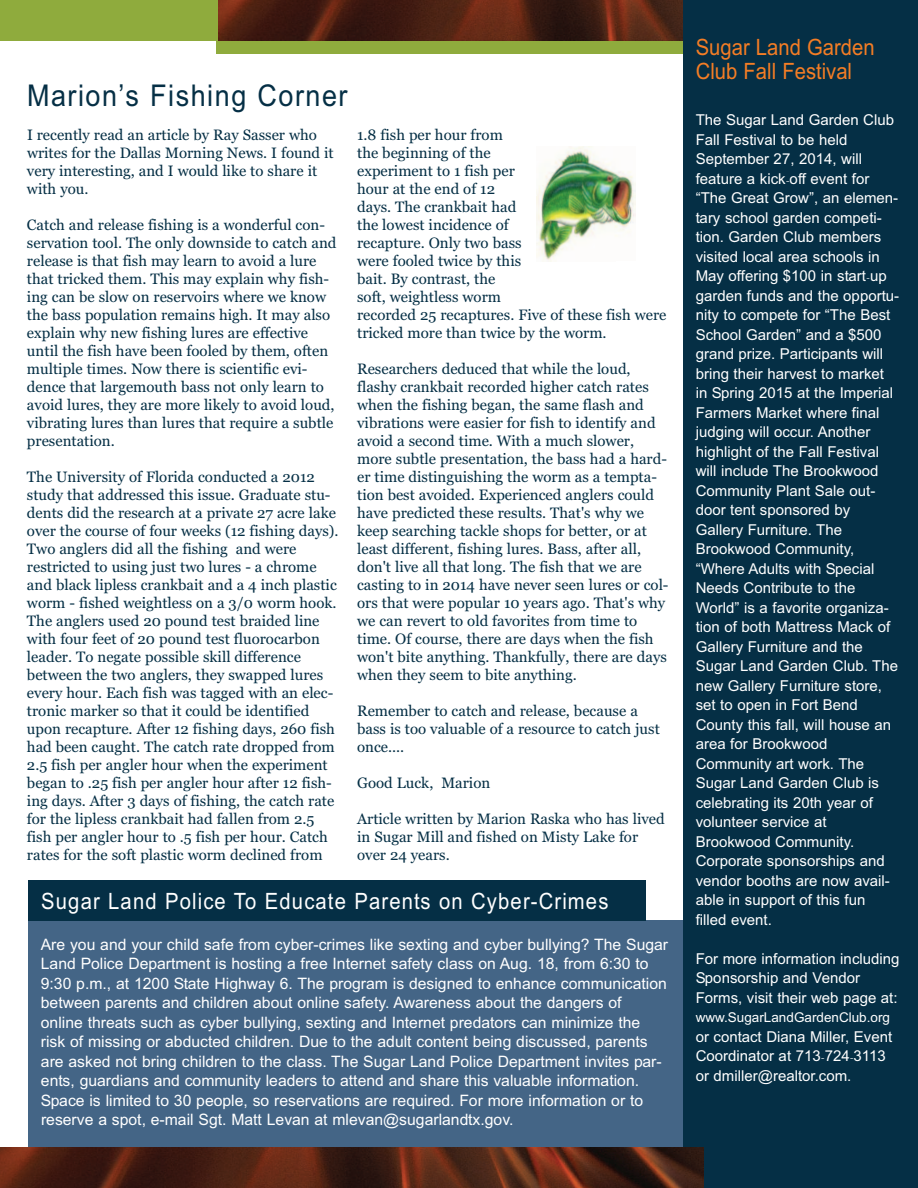
<style>
.page{position:relative;width:918px;height:1188px;background:#fff}
.page>*{position:absolute;margin:0;border:0;box-sizing:border-box;transform-origin:0 0}
.t1{font:30px "Arial";letter-spacing:.055em;color:#052f45;scale:.9 1}
.t2{font:22.5px "Arial";letter-spacing:.055em;color:#fff;scale:.9 1}
.t3{font:22.5px/24px "Arial";color:#f47d25;scale:.9 1}
.t4{font:15.75px/19.5px "Arial";color:#fff}
.t5{font:15px/18px "Georgia";color:#052f45}
.t6{font:15px/19.5px "Arial";color:#fff}
.t7{font:13.5px "Arial";color:#fff}
.s1{font-family:"Adobe Arabic"}
</style>
<div class="page">
<div style="left:28px;top:921px;width:662px;height:228px;background:#446586"></div>
<svg style="left:216px;top:40px;width:467px;height:14px;background:#89a139"></svg>
<img style="left:218px;top:0;width:465px;height:40px">
<div style="left:0;top:0;width:218px;height:40px;background:#8fab3d"></div>
<div style="left:683px;top:0;width:235px;height:1188px;background:#052f45"></div>
<img style="left:0;top:1148px;width:703px;height:40px">
<div style="left:28px;top:880px;width:617px;height:41px;background:#052f45"></div>
<img style="left:536px;top:146px;width:100px;height:115px">
<h1 class="t1" style="left:27px;top:78px;width:358px">Marion’s Fishing Corner</h1>
<p class="t5" style="left:27px;top:126px;width:308px">I recently read an article by Ray Sasser who writes for the Dallas Morning News. I found it very interesting, and I would like to share it with you.</p>
<p class="t5" style="left:27px;top:216px;width:311px">Catch and release fishing is a wonderful con&shy;servation tool. The only downside to catch and release is that fish may learn to avoid a lure that tricked them. This may explain why fish&shy;ing can be slow on reservoirs where we know the bass population remains high. It may also explain why new fishing lures are effective until the fish have been fooled by them, often multiple times. Now there is scientific evi&shy;dence that largemouth bass not only learn to avoid lures, they are more likely to avoid loud, vibrating lures than lures that require a subtle presentation.</p>
<p class="t5" style="left:27px;top:468px;width:313px">The University of Florida conducted a 2012 study that addressed this issue. Graduate stu&shy;dents did the research at a private 27 acre lake over the course of four weeks (12 fishing days).<br>Two anglers did all the fishing and were restricted to using just two lures - a chrome and black lipless crankbait and a 4 inch plastic worm - fished weightless on a 3/0 worm hook.<br>The anglers used 20 pound test braided line with four feet of 20 pound test fluorocarbon leader. To negate possible skill difference between the two anglers, they swapped lures every hour. Each fish was tagged with an elec&shy;tronic marker so that it could be identified upon recapture. After 12 fishing days, 260 fish had been caught. The catch rate dropped from 2.5 fish per angler hour when the experiment began to .25 fish per angler hour after 12 fish&shy;ing days. After 3 days of fishing, the catch rate for the lipless crankbait had fallen from 2.5 fish per angler hour to .5 fish per hour. Catch rates for the soft plastic worm declined from</p>
<p class="t5" style="left:357px;top:126px;width:311px">1.8 fish per hour from<br>the beginning of the<br>experiment to 1 fish per<br>hour at the end of 12<br>days. The crankbait had<br>the lowest incidence of<br>recapture. Only two bass<br>were fooled twice by this<br>bait. By contrast, the<br>soft, weightless worm<br>recorded 25 recaptures. Five of these fish were tricked more than twice by the worm.</p>
<p class="t5" style="left:357px;top:360px;width:313px">Researchers deduced that while the loud, flashy crankbait recorded higher catch rates when the fishing began, the same flash and vibrations were easier for fish to identify and avoid a second time. With a much slower, more subtle presentation, the bass had a hard&shy;er time distinguishing the worm as a tempta&shy;tion best avoided. Experienced anglers could have predicted these results. That's why we keep searching tackle shops for better, or at least different, fishing lures. Bass, after all, don't live all that long. The fish that we are casting to in 2014 have never seen lures or col&shy;ors that were popular 10 years ago. That's why we can revert to old favorites from time to time. Of course, there are days when the fish won't bite anything. Thankfully, there are days when they seem to bite anything.</p>
<p class="t5" style="left:357px;top:702px;width:304px">Remember to catch and release, because a bass is too valuable of a resource to catch just once....</p>
<p class="t5" style="left:357px;top:774px;width:135px">Good Luck, Marion</p>
<p class="t5" style="left:357px;top:810px;width:309px">Article written by Marion Raska who has lived in Sugar Mill and fished on Misty Lake for over 24 years.</p>
<h2 class="t2" style="left:41px;top:888px;width:632px">Sugar Land Police To Educate Parents on Cyber-Crimes</h2>
<p class="t4" style="left:41px;top:935px;width:629px">Are you and your child safe from cyber-crimes like sexting and cyber bullying? The Sugar Land Police Department is hosting a free Internet safety class on Aug. 18, from 6:30 to 9:30 p.m., at 1200 State Highway 6. The program is designed to enhance communication between parents and children about online safety. Awareness about the dangers of<br>online threats such as cyber bullying, sexting and Internet predators can minimize the risk of missing or abducted children. Due to the adult content being discussed, parents are asked not bring children to the class. The Sugar Land Police Department invites par&shy;ents, guardians and community leaders to attend and share this valuable information.<br>Space is limited to 30 people, so reservations are required. For more information or to reserve a spot, e-mail Sgt. Matt Levan at mlevan@sugarlandtx.gov.</p>
<h2 class="t3" style="left:696px;top:35px;width:200px">Sugar Land Garden<br>Club Fall Festival</h2>
<p class="t6" style="left:696px;top:110px;width:205px">The Sugar Land Garden Club<br>Fall Festival to be held<br>September 27, 2014, will feature a kick<span class="s1">‐</span>off event for “The Great Grow”, an elemen&shy;tary school garden competi&shy;tion. Garden Club members visited local area schools in<br>May offering $100 in start<span class="s1">‐</span>up garden funds and the opportu&shy;nity to compete for “The Best<br>School Garden” and a $500 grand prize. Participants will bring their harvest to market in Spring 2015 at the Imperial<br>Farmers Market where final judging will occur. Another highlight of the Fall Festival will include The Brookwood<br>Community Plant Sale out&shy;door tent sponsored by<br>Gallery Furniture. The<br>Brookwood Community, “Where Adults with Special<br>Needs Contribute to the<br>World” is a favorite organiza&shy;tion of both Mattress Mack of<br>Gallery Furniture and the<br>Sugar Land Garden Club. The new Gallery Furniture store, set to open in Fort Bend<br>County this fall, will house an area for Brookwood<br>Community art work. The<br>Sugar Land Garden Club is celebrating its 20th year of volunteer service at<br>Brookwood Community.<br>Corporate sponsorships and vendor booths are now avail&shy;able in support of this fun filled event.</p>
<p class="t6" style="left:696px;top:949px;width:205px">For more information including<br>Sponsorship and Vendor<br>Forms, visit their web page at:</p>
<p class="t7" style="left:696px;top:1009px;width:196px">www.SugarLandGardenClub.org</p>
<p class="t6" style="left:696px;top:1027px;width:198px">or contact Diana Miller, Event<br>Coordinator at 713<span class="s1">‐</span>724<span class="s1">‐</span>3113 or dmiller@realtor.com.</p>
</div>
